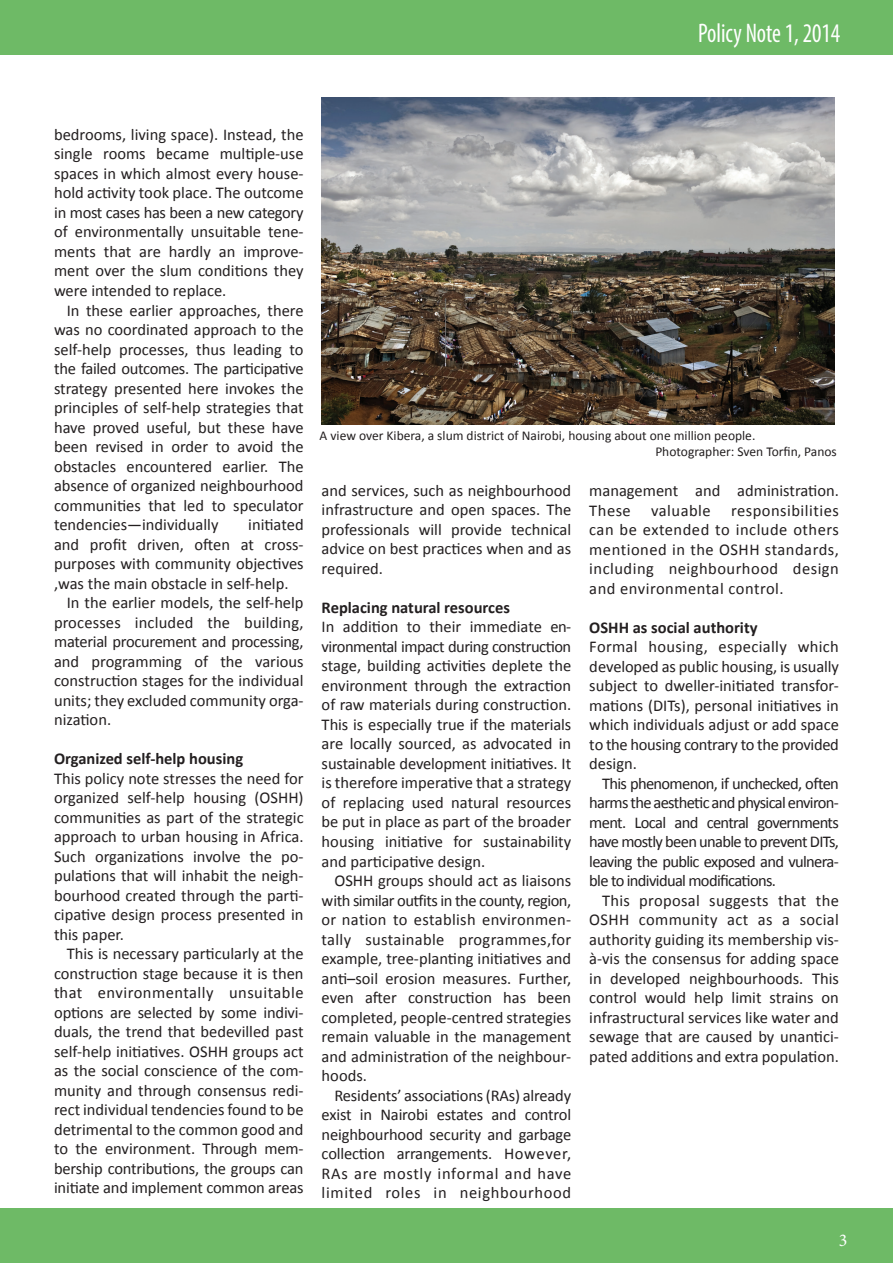
<style>
.page{position:relative;width:893px;height:1263px;background:#fff}
.page>*{position:absolute;margin:0;border:0;box-sizing:border-box;transform-origin:0 0}
.t1{font:condensed 27px "Myriad Pro";color:#fff;scale:.9 1}
.t2{font:18px "Minion Pro";color:#fff}
.t3{font:16.5px/19.5px "Calibri";color:#231f20;text-align:justify}
.t4{font:700 16.5px "Calibri";color:#231f20}
.t5{font:16.5px "Calibri";letter-spacing:-.02em;color:#231f20}
.t6{font:13.5px/16.2px "Calibri";color:#231f20}
</style>
<div class="page">
<div style="left:0;top:0;width:893px;height:54px;background:#6eba66"></div>
<div style="left:0;top:1209px;width:893px;height:54px;background:#6eba66"></div>
<img style="left:322px;top:98px;width:513px;height:327px">
<h1 class="t1" style="left:698px;top:16px;width:159px">Policy Note 1, 2014</h1>
<p class="t3" style="left:54px;top:125px;width:251px">bedrooms, living space). Instead, the single rooms became multiple-use spaces in which almost every house&shy;hold activity took place. The outcome in most cases has been a new category of environmentally unsuitable tene&shy;ments that are hardly an improve&shy;ment over the slum conditions they were intended to replace.</p>
<p class="t3" style="left:54px;top:300px;width:251px;text-indent:13px">In these earlier approaches, there was no coordinated approach to the self-help processes, thus leading to the failed outcomes. The participative strategy presented here invokes the principles of self-help strategies that have proved useful, but these have been revised in order to avoid the obstacles encountered earlier. The absence of organized neighbourhood communities that led to speculator tendencies—individually</p>
<p class="t3" style="left:248px;top:515px;width:57px">initiated</p>
<p class="t3" style="left:54px;top:534px;width:251px">and profit driven, often at cross-</p>
<p class="t3" style="left:54px;top:554px;width:251px">purposes with community objectives</p>
<p class="t3" style="left:54px;top:573px;width:236px">,was the main obstacle in self-help.</p>
<p class="t3" style="left:67px;top:593px;width:238px">In the earlier models, the self-help</p>
<p class="t3" style="left:54px;top:612px;width:251px">processes included the building,</p>
<p class="t5" style="left:54px;top:631px;width:251px">material procurement and processing,</p>
<p class="t3" style="left:54px;top:651px;width:251px">and programming of the various</p>
<p class="t3" style="left:54px;top:671px;width:251px">construction stages for the individual</p>
<p class="t3" style="left:54px;top:690px;width:251px">units; they excluded community orga-</p>
<p class="t3" style="left:54px;top:710px;width:59px">nization.</p>
<p class="t4" style="left:54px;top:748px;width:191px">Organized self-help housing</p>
<p class="t3" style="left:54px;top:768px;width:251px">This policy note stresses the need for organized self-help housing (OSHH) communities as part of the strategic approach to urban housing in Africa.<br>Such organizations involve the po&shy;pulations that will inhabit the neigh&shy;bourhood created through the parti&shy;cipative design process presented in this paper.</p>
<p class="t3" style="left:54px;top:944px;width:251px;text-indent:13px">This is necessary particularly at the construction stage because it is then that environmentally unsuitable options are selected by some indivi&shy;duals, the trend that bedevilled past self-help initiatives. OSHH groups act as the social conscience of the com&shy;munity and through consensus redi&shy;rect individual tendencies found to be detrimental to the common good and to the environment. Through mem&shy;bership contributions, the groups can initiate and implement common areas</p>
<p class="t6" style="left:655px;top:427px;width:183px;text-indent:-336px">A view over Kibera, a slum district of Nairobi, housing about one million people.<br>Photographer: Sven Torfin, Panos</p>
<p class="t3" style="left:322px;top:481px;width:251px">and services, such as neighbourhood infrastructure and open spaces. The professionals will provide technical advice on best practices when and as required.</p>
<p class="t4" style="left:322px;top:597px;width:190px">Replacing natural resources</p>
<p class="t3" style="left:322px;top:617px;width:251px">In addition to their immediate en&shy;vironmental impact during construction stage, building activities deplete the environment through the extraction of raw materials during construction.<br>This is especially true if the materials are locally sourced, as advocated in sustainable development initiatives. It is therefore imperative that a strategy of replacing used natural resources be put in place as part of the broader housing initiative for sustainability and participative design.</p>
<p class="t3" style="left:322px;top:871px;width:251px;text-indent:13px">OSHH groups should act as liaisons with similar outfits in the county, region, or nation to establish environmen&shy;tally sustainable programmes,for example, tree-planting initiatives and anti–soil erosion measures. Further, even after construction has been completed, people-centred strategies remain valuable in the management and administration of the neighbour&shy;hoods.</p>
<p class="t3" style="left:322px;top:1085px;width:251px;text-indent:13px">Residents’ associations (RAs) already exist in Nairobi estates and control neighbourhood security and garbage collection arrangements. However, RAs are mostly informal and have limited roles in neighbourhood</p>
<p class="t3" style="left:589px;top:481px;width:251px">management and administration.<br>These valuable responsibilities can be extended to include others mentioned in the OSHH standards, including neighbourhood design and environmental control.</p>
<p class="t4" style="left:589px;top:617px;width:170px">OSHH as social authority</p>
<p class="t3" style="left:589px;top:637px;width:251px">Formal housing, especially which developed as public housing, is usually subject to dweller-initiated transfor&shy;mations (DITs), personal initiatives in which individuals adjust or add space to the housing contrary to the provided design.</p>
<p class="t3" style="left:589px;top:774px;width:251px;text-indent:13px">This phenomenon, if unchecked, often harms the aesthetic and physical environ&shy;ment. Local and central governments have mostly been unable to prevent DITs, leaving the public exposed and vulnera&shy;ble to individual modifications.</p>
<p class="t3" style="left:589px;top:891px;width:251px;text-indent:13px">This proposal suggests that the OSHH community act as a social authority guiding its membership vis&shy;à-vis the consensus for adding space in developed neighbourhoods. This control would help limit strains on infrastructural services like water and sewage that are caused by unantici&shy;pated additions and extra population.</p>
<p class="t2" style="left:839px;top:1228px;width:10px">3</p>
</div>
